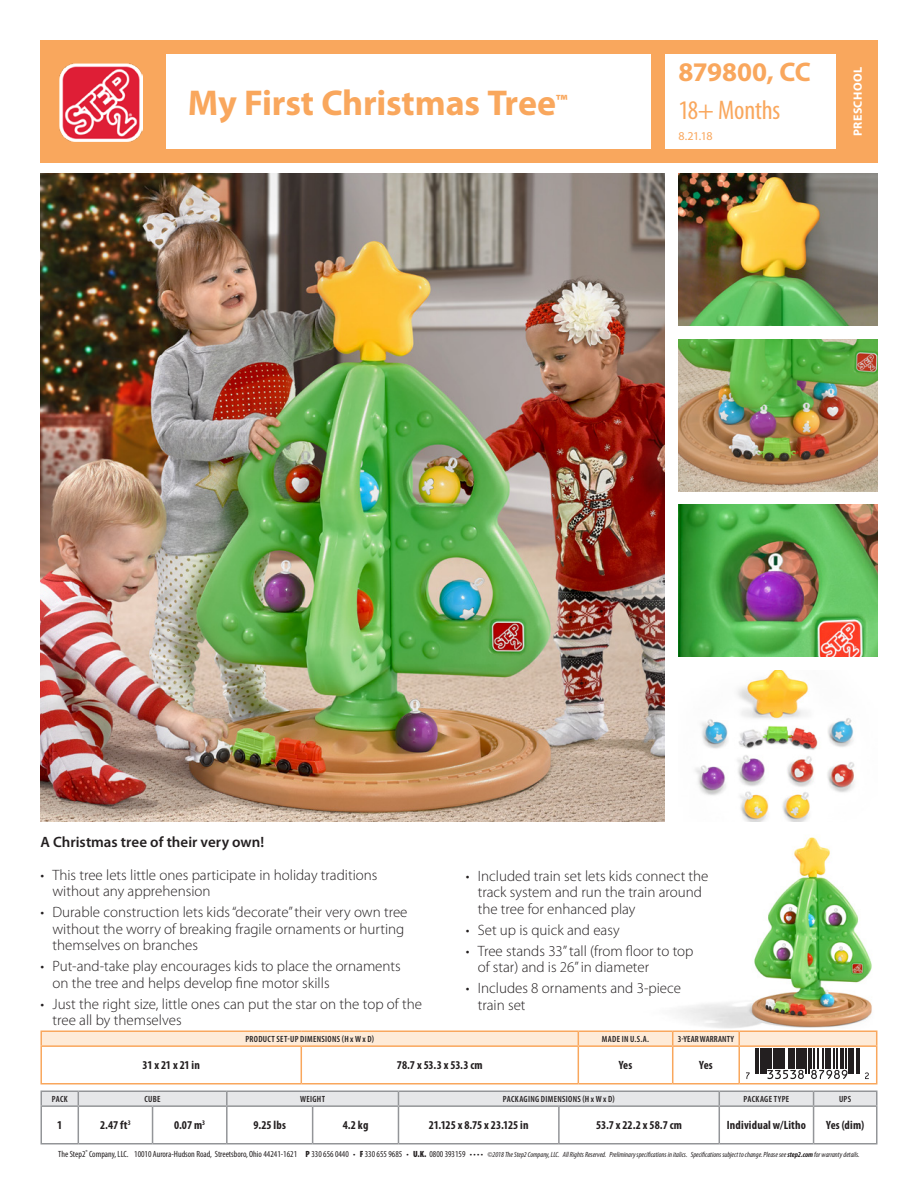
<style>
.page{position:relative;width:918px;height:1188px;background:#fff}
.page>*{position:absolute;margin:0;border:0;box-sizing:border-box;transform-origin:0 0}
.t1{font:700 36px "Myriad Pro";letter-spacing:-.005em;color:#f9a75d}
.t2{font:700 27px "Myriad Pro";letter-spacing:-.015em;color:#f9a75d}
.t3{font:condensed 27px "Myriad Pro";letter-spacing:-.005em;color:#f9a75d}
.t4{font:300 15px/16.5px "Myriad Pro";color:#231f20;text-align:center}
.t5{font:600 15px "Myriad Pro";color:#231f20}
.t6{font:700 condensed 12px "Myriad Pro";letter-spacing:.01em;color:#231f20}
.t7{font:700 12px "Myriad Pro";letter-spacing:.035em;color:#fff}
.t8{font:12px "Myriad Pro";color:#f9a75d}
.t9{font:600 condensed 9px "Myriad Pro";letter-spacing:.035em;color:#231f20}
.t10{font:600 condensed 9px "Myriad Pro";letter-spacing:.005em;color:#231f20}
.t11{font:italic condensed 7.5px "Myriad Pro";color:#231f20}
.s1{font-style:normal;font-size:9px}
.s2{font-weight:900;font-style:normal;font-size:9px}
.s3{font-weight:700}
</style>
<div class="page">
<div style="left:166px;top:40px;width:712px;height:14px;background:#f9a75d"></div>
<div style="left:166px;top:149px;width:712px;height:14px;background:#f9a75d"></div>
<div style="left:40px;top:40px;width:126px;height:123px;background:#f9a75d"></div>
<div style="left:651px;top:40px;width:14px;height:123px;background:#f9a75d"></div>
<div style="left:836px;top:40px;width:42px;height:123px;background:#f9a75d"></div>
<img style="left:59px;top:64px;width:83px;height:77px">
<img style="left:677px;top:835px;width:201px;height:204px">
<img style="left:40px;top:174px;width:625px;height:648px">
<img style="left:678px;top:174px;width:200px;height:152px">
<img style="left:695px;top:670px;width:160px;height:152px">
<img style="left:678px;top:505px;width:200px;height:152px">
<img style="left:678px;top:339px;width:200px;height:152px">
<hr style="left:40px;top:1107px;width:2px;height:36px;background:#939598">
<hr style="left:78px;top:1107px;width:1px;height:36px;background:#939598">
<hr style="left:152px;top:1107px;width:1px;height:36px;background:#939598">
<hr style="left:226px;top:1107px;width:2px;height:36px;background:#939598">
<hr style="left:312px;top:1107px;width:1px;height:36px;background:#939598">
<hr style="left:398px;top:1107px;width:1px;height:36px;background:#939598">
<hr style="left:558px;top:1107px;width:2px;height:36px;background:#939598">
<hr style="left:719px;top:1107px;width:1px;height:36px;background:#939598">
<hr style="left:813px;top:1107px;width:1px;height:36px;background:#939598">
<hr style="left:876px;top:1107px;width:2px;height:36px;background:#939598">
<hr style="left:40px;top:1143px;width:38px;height:1px;background:#939598">
<hr style="left:78px;top:1143px;width:75px;height:1px;background:#939598">
<hr style="left:153px;top:1143px;width:74px;height:1px;background:#939598">
<hr style="left:227px;top:1143px;width:86px;height:1px;background:#939598">
<hr style="left:313px;top:1143px;width:85px;height:1px;background:#939598">
<hr style="left:398px;top:1143px;width:161px;height:1px;background:#939598">
<hr style="left:559px;top:1143px;width:160px;height:1px;background:#939598">
<hr style="left:719px;top:1143px;width:95px;height:1px;background:#939598">
<hr style="left:814px;top:1143px;width:63px;height:1px;background:#939598">
<hr style="left:40px;top:1090px;width:38px;height:2px;background:#939598">
<hr style="left:78px;top:1090px;width:75px;height:2px;background:#939598">
<hr style="left:153px;top:1090px;width:74px;height:2px;background:#939598">
<hr style="left:227px;top:1090px;width:86px;height:2px;background:#939598">
<hr style="left:313px;top:1090px;width:85px;height:2px;background:#939598">
<hr style="left:398px;top:1090px;width:161px;height:2px;background:#939598">
<hr style="left:559px;top:1090px;width:160px;height:2px;background:#939598">
<hr style="left:719px;top:1090px;width:95px;height:2px;background:#939598">
<hr style="left:814px;top:1090px;width:63px;height:2px;background:#939598">
<svg style="left:40px;top:1091px;width:838px;height:15px"></svg>
<hr style="left:40px;top:1105px;width:38px;height:2px;background:#939598">
<hr style="left:78px;top:1105px;width:75px;height:2px;background:#939598">
<hr style="left:153px;top:1105px;width:74px;height:2px;background:#939598">
<hr style="left:227px;top:1105px;width:86px;height:2px;background:#939598">
<hr style="left:313px;top:1105px;width:85px;height:2px;background:#939598">
<hr style="left:398px;top:1105px;width:161px;height:2px;background:#939598">
<hr style="left:559px;top:1105px;width:160px;height:2px;background:#939598">
<hr style="left:719px;top:1105px;width:95px;height:2px;background:#939598">
<hr style="left:814px;top:1105px;width:63px;height:2px;background:#939598">
<hr style="left:40px;top:1030px;width:261px;height:2px;background:#f9a75d">
<hr style="left:301px;top:1030px;width:277px;height:2px;background:#f9a75d">
<hr style="left:578px;top:1030px;width:95px;height:2px;background:#f9a75d">
<hr style="left:673px;top:1030px;width:66px;height:2px;background:#f9a75d">
<hr style="left:739px;top:1030px;width:138px;height:2px;background:#f9a75d">
<svg style="left:40px;top:1031px;width:837px;height:48px"></svg>
<hr style="left:40px;top:1045px;width:261px;height:2px;background:#f9a75d">
<hr style="left:40px;top:1047px;width:2px;height:36px;background:#f9a75d">
<hr style="left:301px;top:1045px;width:277px;height:2px;background:#f9a75d">
<hr style="left:301px;top:1047px;width:1px;height:36px;background:#f9a75d">
<hr style="left:578px;top:1045px;width:95px;height:2px;background:#f9a75d">
<hr style="left:578px;top:1047px;width:1px;height:36px;background:#f9a75d">
<hr style="left:673px;top:1045px;width:66px;height:2px;background:#f9a75d">
<hr style="left:672px;top:1047px;width:1px;height:36px;background:#f9a75d">
<hr style="left:739px;top:1045px;width:138px;height:2px;background:#f9a75d">
<hr style="left:738px;top:1047px;width:2px;height:36px;background:#f9a75d">
<hr style="left:876px;top:1047px;width:1px;height:36px;background:#f9a75d">
<hr style="left:40px;top:1083px;width:261px;height:1px;background:#f9a75d">
<hr style="left:301px;top:1083px;width:277px;height:1px;background:#f9a75d">
<hr style="left:578px;top:1083px;width:95px;height:1px;background:#f9a75d">
<hr style="left:673px;top:1083px;width:66px;height:1px;background:#f9a75d">
<hr style="left:739px;top:1083px;width:138px;height:1px;background:#f9a75d">
<p class="t1" style="left:188px;top:83px;width:381px">My First Christmas Tree<sup>™</sup></p>
<p class="t2" style="left:678px;top:56px;width:134px">879800, CC</p>
<p class="t3" style="left:678px;top:95px;width:104px">18+ Months</p>
<p class="t8" style="left:678px;top:130px;width:36px">8.21.18</p>
<p class="t7" style="left:851px;top:136px;width:70px;rotate:-90deg">PRESCHOOL</p>
<p class="t5" style="left:40px;top:833px;width:225px">A Christmas tree of their very own!</p>
<p class="t4" style="left:40px;top:867px;width:338px">• This tree lets little ones participate in holiday traditions</p>
<p class="t4" style="left:52px;top:883px;width:160px">without any apprehension</p>
<p class="t4" style="left:40px;top:904px;width:369px">• Durable construction lets kids “decorate” their very own tree</p>
<p class="t4" style="left:52px;top:921px;width:353px">without the worry of breaking fragile ornaments or hurting</p>
<p class="t4" style="left:52px;top:937px;width:147px">themselves on branches</p>
<p class="t4" style="left:40px;top:958px;width:362px">• Put-and-take play encourages kids to place the ornaments</p>
<p class="t4" style="left:52px;top:975px;width:279px">on the tree and helps develop fine motor skills</p>
<p class="t4" style="left:40px;top:996px;width:383px">• Just the right size, little ones can put the star on the top of the</p>
<p class="t4" style="left:52px;top:1012px;width:131px">tree all by themselves</p>
<p class="t4" style="left:466px;top:868px;width:244px">• Included train set lets kids connect the track system and run the train around</p>
<p class="t4" style="left:478px;top:901px;width:159px">the tree for enhanced play</p>
<p class="t4" style="left:466px;top:922px;width:155px">• Set up is quick and easy</p>
<p class="t4" style="left:466px;top:943px;width:229px">• Tree stands 33” tall (from floor to top</p>
<p class="t4" style="left:478px;top:959px;width:173px">of star) and is 26” in diameter</p>
<p class="t4" style="left:478px;top:980px;width:205px;text-align:left;text-indent:-12px">• Includes 8 ornaments and 3-piece train set</p>
<p class="t9" style="left:245px;top:1034px;width:130px">PRODUCT SET-UP DIMENSIONS (H x W x D)</p>
<p class="t9" style="left:602px;top:1034px;width:49px">MADE IN U.S.A.</p>
<p class="t10" style="left:678px;top:1034px;width:58px">3-YEAR WARRANTY</p>
<p class="t6" style="left:143px;top:1058px;width:59px">31 x 21 x 21 in</p>
<p class="t6" style="left:397px;top:1058px;width:87px">78.7 x 53.3 x 53.3 cm</p>
<p class="t6" style="left:619px;top:1058px;width:15px">Yes</p>
<p class="t6" style="left:699px;top:1058px;width:15px">Yes</p>
<p class="t9" style="left:52px;top:1094px;width:17px">PACK</p>
<p class="t9" style="left:144px;top:1094px;width:18px">CUBE</p>
<p class="t9" style="left:300px;top:1094px;width:26px">WEIGHT</p>
<p class="t9" style="left:503px;top:1094px;width:113px">PACKAGING DIMENSIONS (H x W x D)</p>
<p class="t9" style="left:744px;top:1094px;width:47px">PACKAGE TYPE</p>
<p class="t9" style="left:839px;top:1094px;width:14px">UPS</p>
<p class="t6" style="left:57px;top:1118px;width:7px">1</p>
<p class="t6" style="left:100px;top:1118px;width:32px">2.47 ft<sup>3</sup></p>
<p class="t6" style="left:174px;top:1118px;width:33px">0.07 m<sup>3</sup></p>
<p class="t6" style="left:254px;top:1118px;width:34px">9.25 lbs</p>
<p class="t6" style="left:343px;top:1118px;width:27px">4.2 kg</p>
<p class="t6" style="left:429px;top:1118px;width:101px">21.125 x 8.75 x 23.125 in</p>
<p class="t6" style="left:596px;top:1118px;width:88px">53.7 x 22.2 x 58.7 cm</p>
<p class="t6" style="left:727px;top:1118px;width:81px">Individual w/Litho</p>
<p class="t6" style="left:826px;top:1118px;width:39px">Yes (dim)</p>
<p class="t11" style="left:58px;top:1151px;width:803px"><span class="s1">The Step2</span><sup>®</sup> <span class="s1">Company, LLC. 10010 Aurora-Hudson Road, Streetsboro, Ohio 44241-1621</span> <span class="s2">P</span> <span class="s1">330 656 0440 •</span> <span class="s2">F</span> <span class="s1">330 655 9685 •</span> <span class="s2">U.K.</span> <span class="s1">0800 393159 • • • •</span> ©2018 The Step2 Company, LLC. All Rights Reserved. Preliminary specifications in italics. Specifications subject to change. Please see <span class="s3">step2.com</span> for warranty details.</p>
</div>
